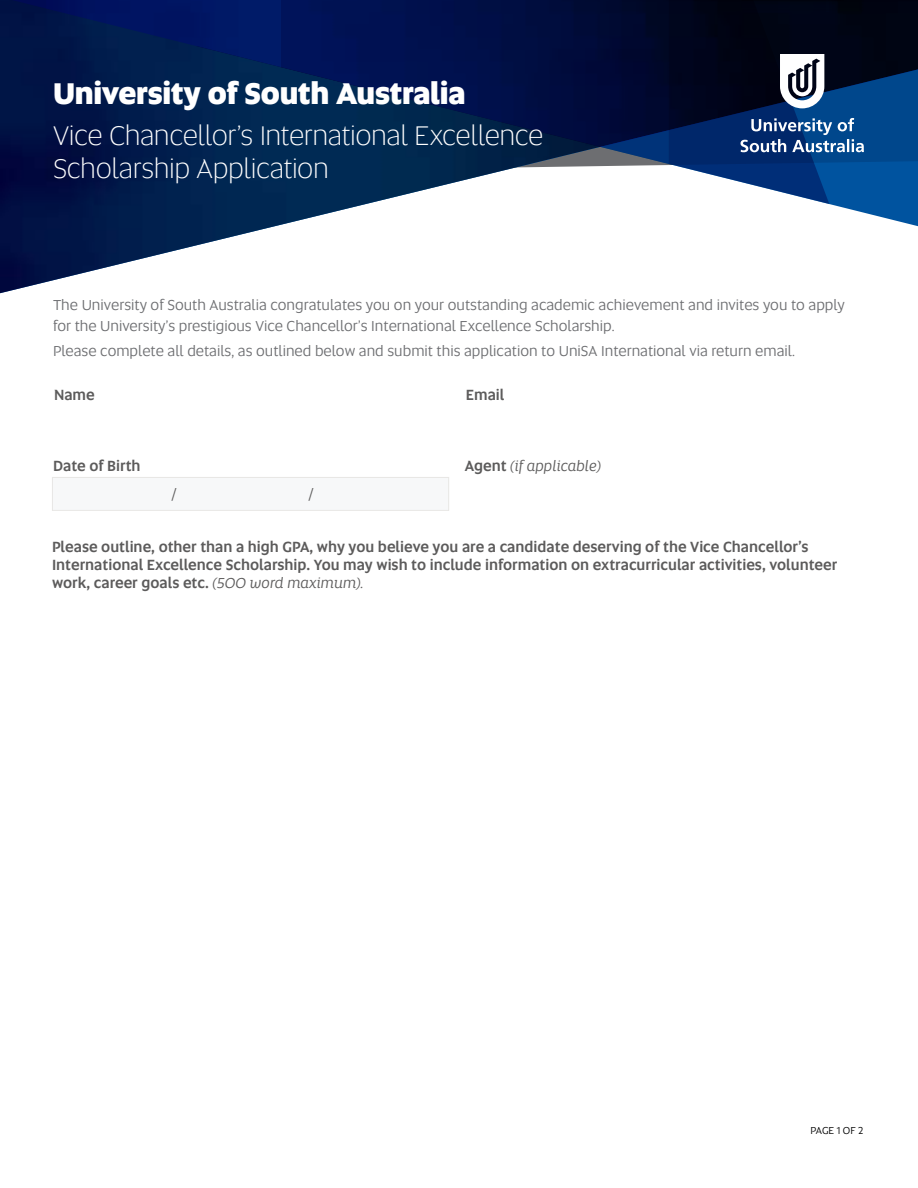
<style>
.page{position:relative;width:918px;height:1188px;background:#fff}
.page>*{position:absolute;margin:0;border:0;box-sizing:border-box;transform-origin:0 0}
.t1{font:800 30px "Altis Uni SA";letter-spacing:-.01em;color:#fff}
.t2{font:300 28.5px/32.7px "Altis Uni SA";letter-spacing:-.015em;color:#fff}
.t3{font:18px "Minion Pro";color:#5c5b5b}
.t4{font:15px/21px "Altis Uni SA";color:#6d6e71}
.t5{font:500 15px/18px "Altis Uni SA";color:#5c5b5b}
.t6{font:italic 15px "Altis Uni SA";color:#5c5b5b}
.t7{font:10.5px "Altis Uni SA";letter-spacing:-.005em;color:#000}
.s1{font-weight:500;font-style:normal}
.s2{font-weight:400;font-style:italic}
</style>
<div class="page">
<img style="left:0;top:231px;width:255px;height:62px">
<svg style="left:0;top:0;width:281px;height:46px;background:#001659"></svg>
<svg style="left:0;top:46px;width:281px;height:185px;background:#001b4b"></svg>
<svg style="left:281px;top:0;width:388px;height:225px"></svg>
<svg style="left:669px;top:0;width:249px;height:227px"></svg>
<svg style="left:741px;top:118px;width:123px;height:34px"></svg>
<svg style="left:780px;top:54px;width:44px;height:54px"></svg>
<div style="left:52px;top:477px;width:397px;height:33px;background:#f7f8f9"></div>
<div style="left:52px;top:477px;width:397px;height:34px;border:1px solid #e8e7e5"></div>
<h1 class="t1" style="left:53px;top:71px;width:414px">University of South Australia</h1>
<h2 class="t2" style="left:53px;top:119px;width:492px">Vice Chancellor’s International Excellence<br>Scholarship Application</h2>
<p class="t4" style="left:53px;top:294px;width:793px">The University of South Australia congratulates you on your outstanding academic achievement and invites you to apply for the University’s prestigious Vice Chancellor’s International Excellence Scholarship.</p>
<p class="t4" style="left:53px;top:340px;width:743px">Please complete all details, as outlined below and submit this application to UniSA International via return email.</p>
<p class="t5" style="left:54px;top:385px;width:42px">Name</p>
<p class="t5" style="left:53px;top:456px;width:89px">Date of Birth</p>
<p class="t3" style="left:171px;top:483px;width:7px">/</p>
<p class="t3" style="left:308px;top:483px;width:7px">/</p>
<p class="t5" style="left:466px;top:385px;width:40px">Email</p>
<p class="t6" style="left:465px;top:455px;width:138px"><span class="s1">Agent</span> (if applicable)</p>
<p class="t5" style="left:52px;top:537px;width:787px">Please outline, other than a high GPA, why you believe you are a candidate deserving of the Vice Chancellor’s<br>International Excellence Scholarship. You may wish to include information on extracurricular activities, volunteer work, career goals etc. <span class="s2">(500 word maximum).</span></p>
<p class="t7" style="left:811px;top:1123px;width:55px">PAGE 1 OF 2</p>
</div>
